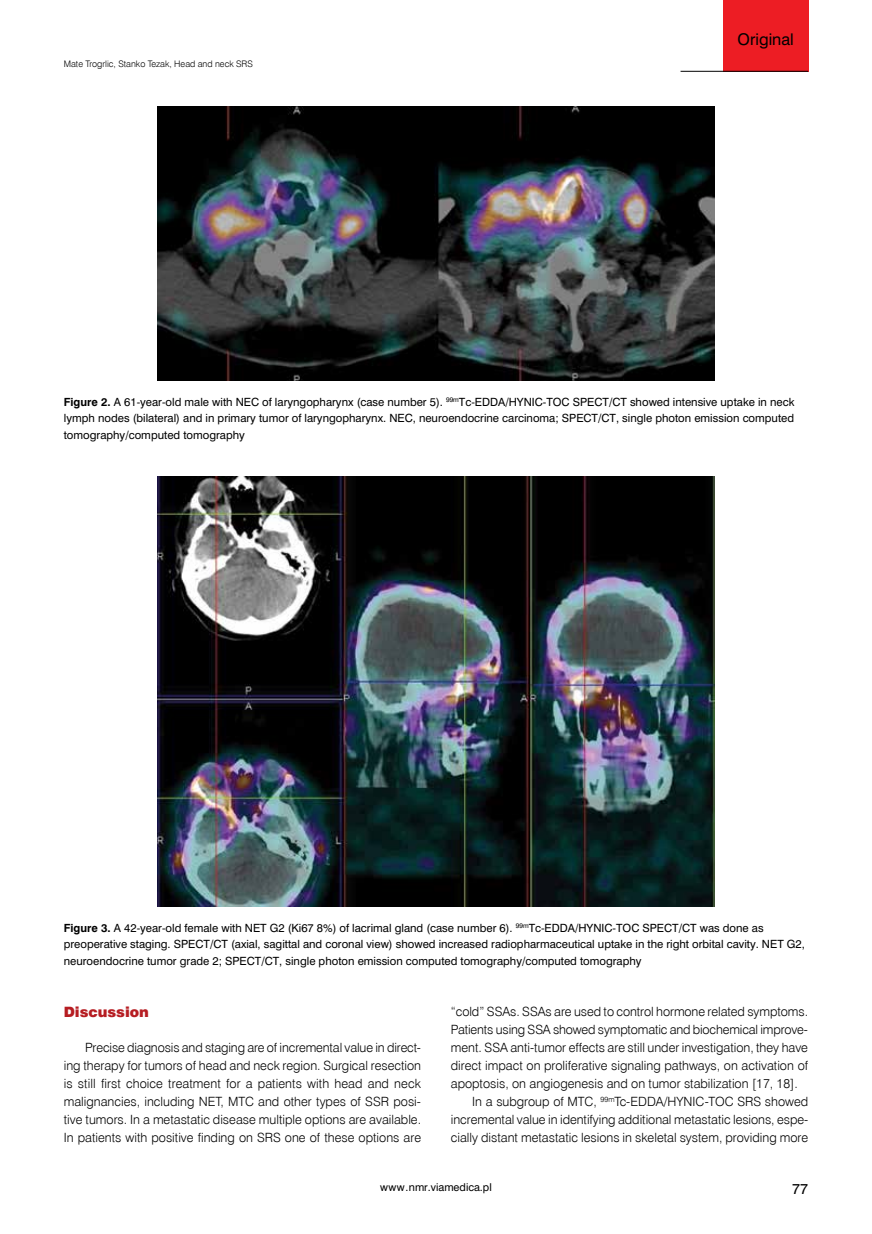
<style>
.page{position:relative;width:872px;height:1234px;background:#fff}
.page>*{position:absolute;margin:0;border:0;box-sizing:border-box;transform-origin:0 0}
.t1{font:15px "Swis 721 PL";color:#000}
.t2{font:14.25px "Swis 721 Blk EU";color:#b61d22}
.t3{font:13.5px "Swis 721 PL";color:#000}
.t4{font:12.75px/18px "Swis 721 Lt EU";color:#000;text-align:justify}
.t5{font:10.5px/16.5px "Swis 721 PL";color:#000;text-align:justify}
.t6{font:10.05px "Swis 721 PL";color:#000}
.t7{font:9px "Swis 721 Lt EU";color:#000}
.s1{font-weight:700}
</style>
<div class="page">
<div style="left:723px;top:0;width:85px;height:71px;background:#ed1d24"></div>
<hr style="left:680px;top:71px;width:128px;height:1px;background:#000">
<img style="left:158px;top:106px;width:556px;height:274px">
<img style="left:158px;top:476px;width:556px;height:430px">
<p class="t7" style="left:64px;top:58px;width:191px">Mate Trogrlic, Stanko Tezak, Head and neck SRS</p>
<p class="t1" style="left:737px;top:29px;width:58px">Original</p>
<p class="t5" style="left:64px;top:393px;width:732px"><span class="s1">Figure 2.</span> A 61-year-old male with NEC of laryngopharynx (case number 5). <sup>99m</sup>Tc-EDDA/HYNIC-TOC SPECT/CT showed intensive uptake in neck lymph nodes (bilateral) and in primary tumor of laryngopharynx. NEC, neuroendocrine carcinoma; SPECT/CT, single photon emission computed tomography/computed tomography</p>
<p class="t5" style="left:64px;top:919px;width:742px;text-align:left"><span class="s1">Figure 3.</span> A 42-year-old female with NET G2 (Ki67 8%) of lacrimal gland (case number 6). <sup>99m</sup>Tc-EDDA/HYNIC-TOC SPECT/CT was done as preoperative staging. SPECT/CT (axial, sagittal and coronal view) showed increased radiopharmaceutical uptake in the right orbital cavity. NET G2, neuroendocrine tumor grade 2; SPECT/CT, single photon emission computed tomography/computed tomography</p>
<p class="t2" style="left:64px;top:1002px;width:87px">Discussion</p>
<p class="t4" style="left:64px;top:1038px;width:359px;text-indent:21px">Precise diagnosis and staging are of incremental value in direct&shy;ing therapy for tumors of head and neck region. Surgical resection is still first choice treatment for a patients with head and neck malignancies, including NET, MTC and other types of SSR posi&shy;tive tumors. In a metastatic disease multiple options are available.<br>In patients with positive finding on SRS one of these options are</p>
<p class="t4" style="left:451px;top:1002px;width:359px">“cold” SSAs. SSAs are used to control hormone related symptoms.</p>
<p class="t4" style="left:451px;top:1020px;width:358px">Patients using SSA showed symptomatic and biochemical improve-</p>
<p class="t4" style="left:451px;top:1038px;width:359px">ment. SSA anti-tumor effects are still under investigation, they have</p>
<p class="t4" style="left:451px;top:1056px;width:359px">direct impact on proliferative signaling pathways, on activation of</p>
<p class="t4" style="left:451px;top:1074px;width:348px">apoptosis, on angiogenesis and on tumor stabilization [17, 18].</p>
<p class="t4" style="left:472px;top:1092px;width:337px">In a subgroup of MTC, <sup>99m</sup>Tc-EDDA/HYNIC-TOC SRS showed</p>
<p class="t4" style="left:451px;top:1110px;width:359px">incremental value in identifying additional metastatic lesions, espe-</p>
<p class="t4" style="left:451px;top:1128px;width:359px">cially distant metastatic lesions in skeletal system, providing more</p>
<p class="t6" style="left:380px;top:1180px;width:113px">www.nmr.viamedica.pl</p>
<p class="t3" style="left:792px;top:1179px;width:17px">77</p>
</div>
